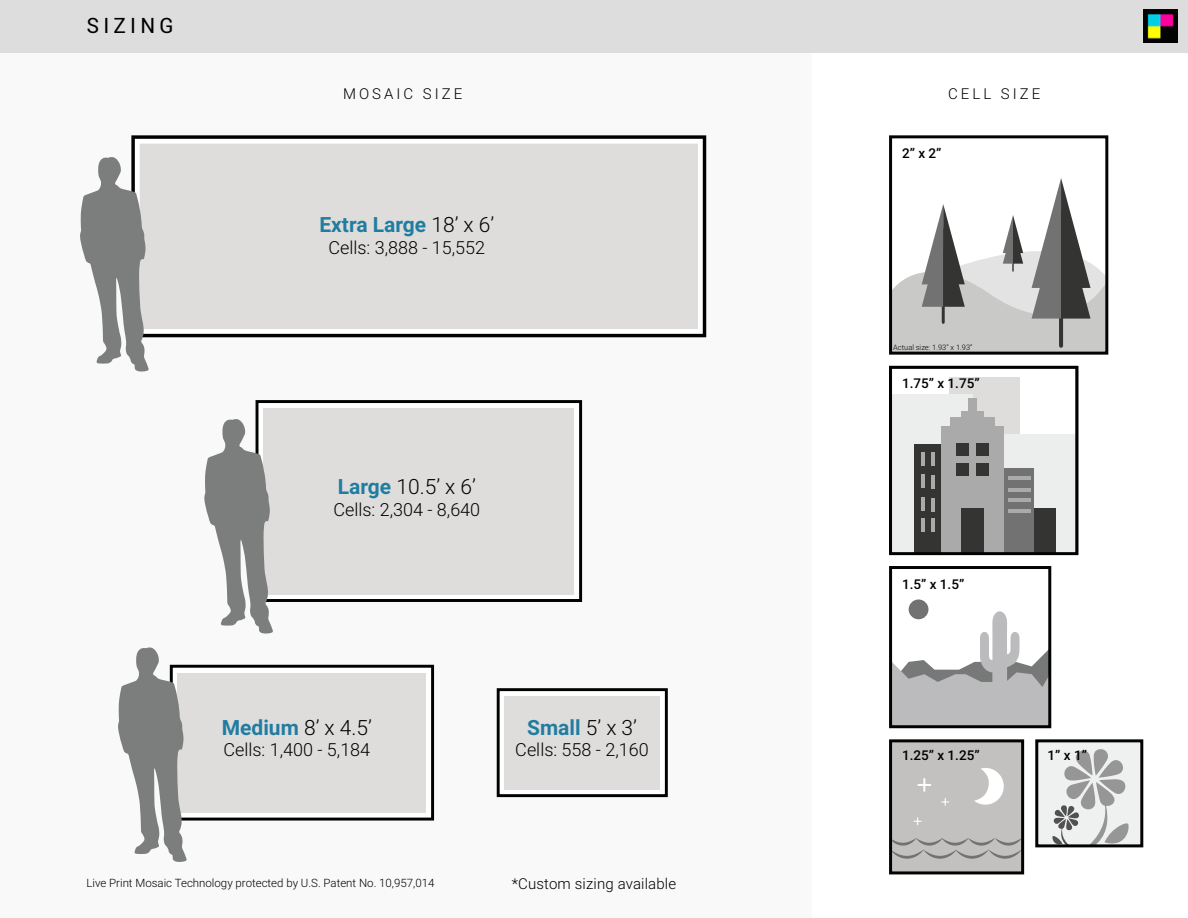
<style>
.page{position:relative;width:1188px;height:918px;background:#fff}
.page>*{position:absolute;margin:0;border:0;box-sizing:border-box;transform-origin:0 0}
.t1{font:700 21px "Roboto";color:#217da0}
.t2{font:300 21px "Roboto";color:#000}
.t3{font:21px "Roboto";letter-spacing:.2em;color:#000}
.t4{font:300 18px "Roboto";color:#000}
.t5{font:300 15px "Roboto";letter-spacing:.01em;color:#000}
.t6{font:300 15px "Roboto";letter-spacing:.2em;color:#000}
.t7{font:500 13.5px "Roboto";color:#000}
.t8{font:300 11.55px "Roboto";color:#000}
.t9{font:300 7.5px "Roboto";color:#000}
.s1{font-weight:300;color:#000}
.s2{font-weight:700;color:#217da0}
</style>
<div class="page">
<div style="left:1px;top:0;width:811px;height:917px;background:#faf9f9"></div>
<svg style="left:893px;top:178px;width:211px;height:173px"></svg>
<div style="left:889px;top:135px;width:219px;height:220px;border:3px solid #040304"></div>
<div style="left:949px;top:377px;width:70px;height:172px;background:#dedddc"></div>
<div style="left:891px;top:394px;width:81px;height:160px;background:#eceded"></div>
<div style="left:1000px;top:434px;width:77px;height:120px;background:#eceded"></div>
<div style="left:1023px;top:508px;width:33px;height:46px;background:#343433"></div>
<div style="left:983px;top:468px;width:51px;height:86px;background:#727272"></div>
<div style="left:914px;top:444px;width:54px;height:110px;background:#343433"></div>
<div style="left:941px;top:426px;width:63px;height:128px;background:#aaaaab"></div>
<div style="left:950px;top:417px;width:45px;height:18px;background:#aaaaab"></div>
<div style="left:961px;top:412px;width:23px;height:10px;background:#aaaaab"></div>
<div style="left:968px;top:398px;width:9px;height:16px;background:#aaaaab"></div>
<hr style="left:921px;top:452px;width:4px;height:13px;background:#aaaaab">
<hr style="left:931px;top:452px;width:4px;height:14px;background:#aaaaab">
<hr style="left:921px;top:475px;width:4px;height:13px;background:#aaaaab">
<hr style="left:931px;top:475px;width:4px;height:13px;background:#aaaaab">
<hr style="left:921px;top:498px;width:4px;height:13px;background:#aaaaab">
<hr style="left:931px;top:498px;width:4px;height:13px;background:#aaaaab">
<hr style="left:921px;top:518px;width:4px;height:13px;background:#aaaaab">
<hr style="left:931px;top:518px;width:4px;height:14px;background:#aaaaab">
<hr style="left:1008px;top:476px;width:22px;height:4px;background:#aaaaab">
<hr style="left:1008px;top:488px;width:22px;height:4px;background:#aaaaab">
<hr style="left:1008px;top:498px;width:22px;height:4px;background:#aaaaab">
<hr style="left:1008px;top:509px;width:22px;height:4px;background:#aaaaab">
<div style="left:961px;top:508px;width:23px;height:46px;background:#343433"></div>
<div style="left:956px;top:444px;width:13px;height:12px;background:#343433"></div>
<div style="left:976px;top:444px;width:13px;height:12px;background:#343433"></div>
<div style="left:956px;top:463px;width:13px;height:12px;background:#343433"></div>
<div style="left:976px;top:463px;width:13px;height:12px;background:#343433"></div>
<div style="left:889px;top:366px;width:189px;height:189px;border:2px solid #000"></div>
<svg style="left:893px;top:611px;width:154px;height:113px"></svg>
<div style="left:909px;top:599px;width:19px;height:20px;background:#727272;border-radius:50%"></div>
<div style="left:889px;top:566px;width:162px;height:162px;border:3px solid #040304"></div>
<div style="left:891px;top:741px;width:132px;height:132px;background:#c2c1c0"></div>
<svg style="left:893px;top:838px;width:127px;height:21px"></svg>
<svg style="left:918px;top:778px;width:13px;height:14px"></svg>
<svg style="left:941px;top:798px;width:8px;height:8px"></svg>
<svg style="left:914px;top:817px;width:7px;height:8px"></svg>
<svg style="left:974px;top:768px;width:30px;height:37px"></svg>
<div style="left:889px;top:739px;width:135px;height:135px;border:3px solid #040304"></div>
<div style="left:1037px;top:741px;width:105px;height:105px;background:#eff0f0"></div>
<svg style="left:1052px;top:749px;width:77px;height:94px"></svg>
<div style="left:1035px;top:739px;width:108px;height:108px;border:3px solid #040304"></div>
<div style="left:0;top:0;width:1188px;height:52px;background:#ddddde"></div>
<img style="left:1143px;top:10px;width:35px;height:33px">
<svg style="left:131px;top:135px;width:575px;height:202px"></svg>
<div style="left:139px;top:143px;width:560px;height:187px;background:#dedddc;border:1px solid #fff"></div>
<div style="left:256px;top:400px;width:326px;height:202px;background:#fff;border:3px solid #000101"></div>
<div style="left:263px;top:408px;width:311px;height:186px;background:#dedddc"></div>
<div style="left:170px;top:665px;width:264px;height:156px;background:#fff;border:3px solid #000101"></div>
<div style="left:178px;top:673px;width:248px;height:140px;background:#dedddc"></div>
<div style="left:497px;top:688px;width:171px;height:109px;background:#fff;border:3px solid #000101"></div>
<div style="left:505px;top:696px;width:155px;height:93px;background:#dedddc"></div>
<svg style="left:80px;top:156px;width:69px;height:216px"></svg>
<svg style="left:204px;top:418px;width:69px;height:216px"></svg>
<svg style="left:118px;top:647px;width:69px;height:215px"></svg>
<p class="t3" style="left:86px;top:11px;width:89px">SIZING</p>
<p class="t6" style="left:343px;top:83px;width:121px">MOSAIC SIZE</p>
<p class="t6" style="left:948px;top:83px;width:94px">CELL SIZE</p>
<p class="t1" style="left:319px;top:210px;width:176px">Extra Large <span class="s1">18’ x 6’</span></p>
<p class="t4" style="left:328px;top:235px;width:158px">Cells: 3,888 - 15,552</p>
<p class="t2" style="left:338px;top:472px;width:140px"><span class="s2">Large</span> 10.5’ x 6’</p>
<p class="t4" style="left:333px;top:497px;width:148px">Cells: 2,304 - 8,640</p>
<p class="t7" style="left:902px;top:143px;width:41px">2” x 2”</p>
<p class="t9" style="left:893px;top:343px;width:81px">Actual size: 1.93” x 1.93”</p>
<p class="t7" style="left:902px;top:374px;width:79px">1.75” x 1.75”</p>
<p class="t7" style="left:902px;top:574px;width:64px">1.5” x 1.5”</p>
<p class="t2" style="left:222px;top:712px;width:152px"><span class="s2">Medium</span> 8’ x 4.5’</p>
<p class="t4" style="left:223px;top:737px;width:148px">Cells: 1,400 - 5,184</p>
<p class="t1" style="left:527px;top:712px;width:111px">Small <span class="s1">5’ x 3’</span></p>
<p class="t4" style="left:515px;top:737px;width:135px">Cells: 558 - 2,160</p>
<p class="t7" style="left:902px;top:746px;width:79px">1.25” x 1.25”</p>
<p class="t7" style="left:1048px;top:746px;width:41px">1” x 1”</p>
<p class="t8" style="left:86px;top:875px;width:350px">Live Print Mosaic Technology protected by U.S. Patent No. 10,957,014</p>
<p class="t5" style="left:512px;top:873px;width:166px">*Custom sizing available</p>
</div>
